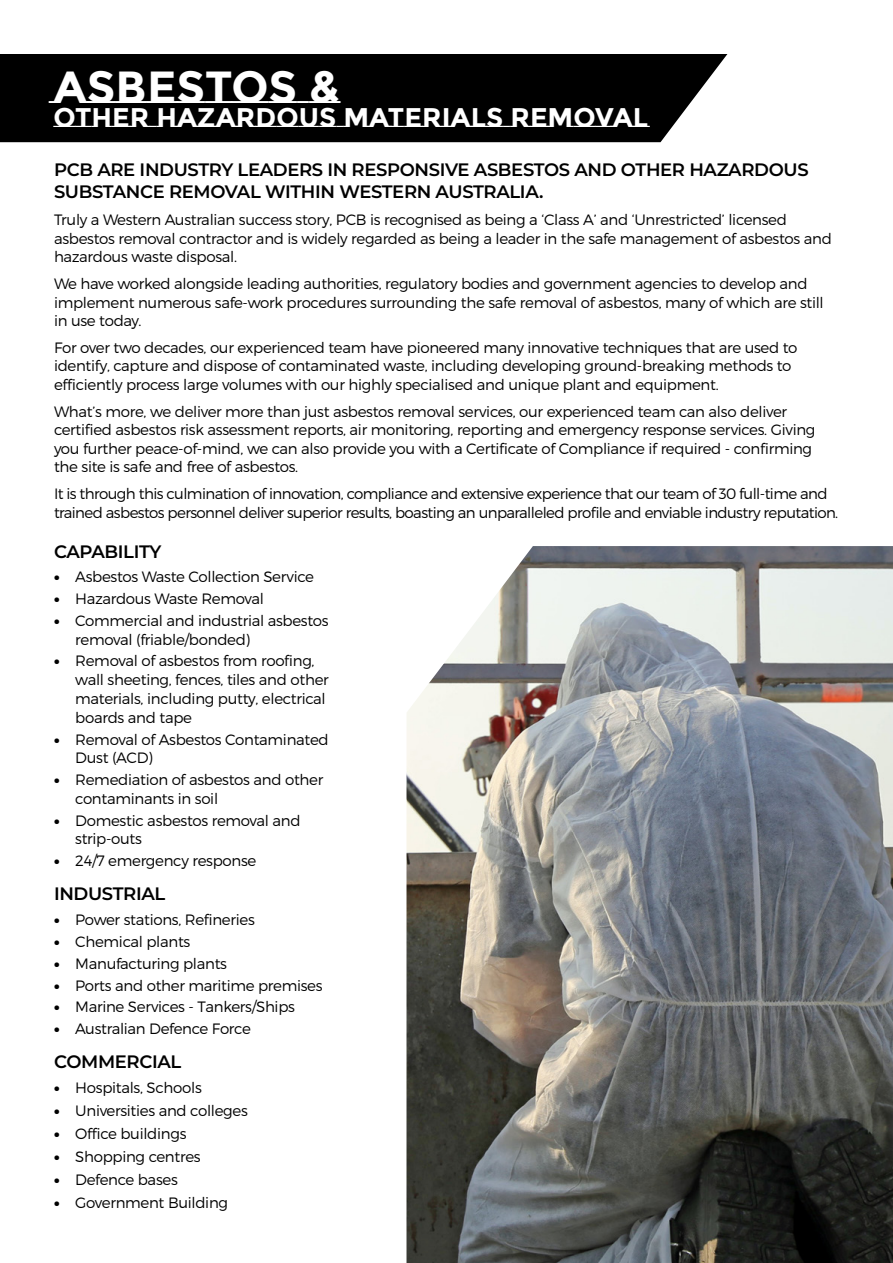
<style>
.page{position:relative;width:893px;height:1263px;background:#fff}
.page>*{position:absolute;margin:0;border:0;box-sizing:border-box;transform-origin:0 0}
.t1{font:700 45px "Montserrat Subrayada";letter-spacing:-.005em;color:#fff}
.t2{font:700 27px "Montserrat Subrayada";color:#fff}
.t3{font:600 18px/22.4px "Montserrat";letter-spacing:-.02em;color:#000}
.t4{font:300 15px/18.5px "Montserrat";letter-spacing:-.02em;color:#000}
.t5{font:300 15px/18.5px "Montserrat";letter-spacing:-.04em;color:#000}
.s1{font-weight:900}
</style>
<div class="page">
<div style="left:0;top:54px;width:727px;height:88px;background:#000"></div>
<img style="left:406px;top:546px;width:487px;height:717px">
<h1 class="t1" style="left:53px;top:61px;width:289px">ASBESTOS &amp;</h1>
<h2 class="t2" style="left:53px;top:102px;width:596px">OTHER HAZARDOUS MATERIALS REMOVAL</h2>
<p class="t3" style="left:54px;top:157px;width:756px">PCB ARE INDUSTRY LEADERS IN RESPONSIVE ASBESTOS AND OTHER HAZARDOUS<br>SUBSTANCE REMOVAL WITHIN WESTERN AUSTRALIA.</p>
<p class="t4" style="left:54px;top:210px;width:779px">Truly a Western Australian success story, PCB is recognised as being a ‘Class A’ and ‘Unrestricted’ licensed asbestos removal contractor and is widely regarded as being a leader in the safe management of asbestos and hazardous waste disposal.</p>
<p class="t4" style="left:54px;top:274px;width:771px">We have worked alongside leading authorities, regulatory bodies and government agencies to develop and implement numerous safe-work procedures surrounding the safe removal of asbestos, many of which are still in use today.</p>
<p class="t4" style="left:54px;top:338px;width:745px">For over two decades, our experienced team have pioneered many innovative techniques that are used to identify, capture and dispose of contaminated waste, including developing ground-breaking methods to efficiently process large volumes with our highly specialised and unique plant and equipment.</p>
<p class="t4" style="left:54px;top:402px;width:763px">What’s more, we deliver more than just asbestos removal services, our experienced team can also deliver certified asbestos risk assessment reports, air monitoring, reporting and emergency response services. Giving you further peace-of-mind, we can also provide you with a Certificate of Compliance if required - confirming the site is safe and free of asbestos.</p>
<p class="t5" style="left:54px;top:484px;width:786px">It is through this culmination of innovation, compliance and extensive experience that our team of 30 full-time and trained asbestos personnel deliver superior results, boasting an unparalleled profile and enviable industry reputation.</p>
<p class="t3" style="left:54px;top:539px;width:109px">CAPABILITY</p>
<p class="t4" style="left:54px;top:567px;width:261px"><span class="s1">•</span> Asbestos Waste Collection Service</p>
<p class="t4" style="left:54px;top:589px;width:212px"><span class="s1">•</span> Hazardous Waste Removal</p>
<p class="t4" style="left:75px;top:611px;width:255px;text-indent:-21px"><span class="s1">•</span> Commercial and industrial asbestos removal (friable/bonded)</p>
<p class="t4" style="left:75px;top:651px;width:255px;text-indent:-21px"><span class="s1">•</span> Removal of asbestos from roofing, wall sheeting, fences, tiles and other materials, including putty, electrical boards and tape</p>
<p class="t4" style="left:75px;top:729px;width:255px;text-indent:-21px"><span class="s1">•</span> Removal of Asbestos Contaminated<br>Dust (ACD)</p>
<p class="t4" style="left:75px;top:770px;width:250px;text-indent:-21px"><span class="s1">•</span> Remediation of asbestos and other contaminants in soil</p>
<p class="t4" style="left:75px;top:811px;width:227px;text-indent:-21px"><span class="s1">•</span> Domestic asbestos removal and strip-outs</p>
<p class="t4" style="left:54px;top:851px;width:204px"><span class="s1">•</span> 24/7 emergency response</p>
<p class="t3" style="left:54px;top:882px;width:113px">INDUSTRIAL</p>
<p class="t4" style="left:54px;top:910px;width:202px"><span class="s1">•</span> Power stations, Refineries</p>
<p class="t4" style="left:54px;top:932px;width:138px"><span class="s1">•</span> Chemical plants</p>
<p class="t4" style="left:54px;top:954px;width:175px"><span class="s1">•</span> Manufacturing plants</p>
<p class="t4" style="left:54px;top:976px;width:270px"><span class="s1">•</span> Ports and other maritime premises</p>
<p class="t4" style="left:54px;top:997px;width:242px"><span class="s1">•</span> Marine Services - Tankers/Ships</p>
<p class="t4" style="left:54px;top:1019px;width:198px"><span class="s1">•</span> Australian Defence Force</p>
<p class="t3" style="left:54px;top:1050px;width:129px">COMMERCIAL</p>
<p class="t4" style="left:54px;top:1078px;width:149px"><span class="s1">•</span> Hospitals, Schools</p>
<p class="t4" style="left:54px;top:1101px;width:195px"><span class="s1">•</span> Universities and colleges</p>
<p class="t4" style="left:54px;top:1124px;width:134px"><span class="s1">•</span> Office buildings</p>
<p class="t4" style="left:54px;top:1147px;width:148px"><span class="s1">•</span> Shopping centres</p>
<p class="t4" style="left:54px;top:1170px;width:125px"><span class="s1">•</span> Defence bases</p>
<p class="t4" style="left:54px;top:1193px;width:176px"><span class="s1">•</span> Government Building</p>
</div>
